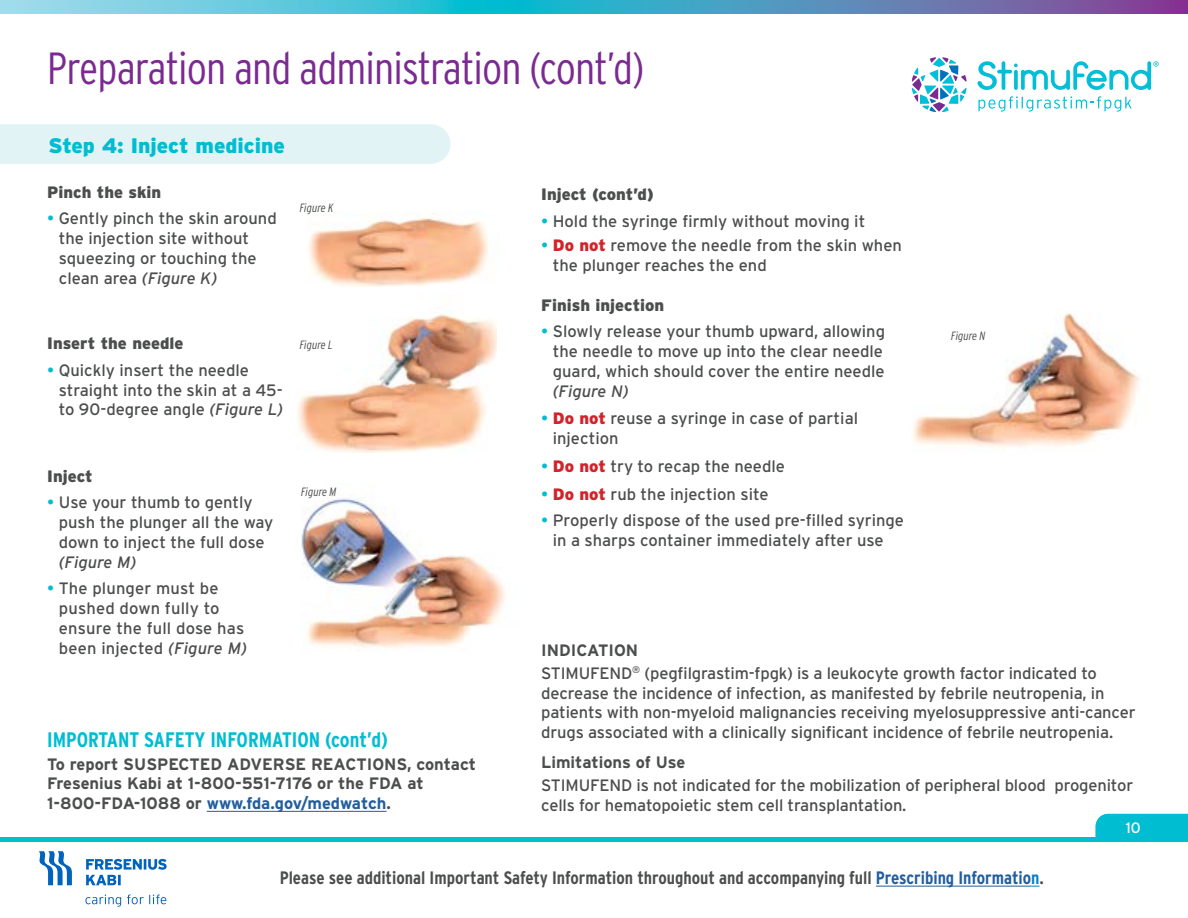
<style>
.page{position:relative;width:1188px;height:918px;background:#fff}
.page>*{position:absolute;margin:0;border:0;box-sizing:border-box;transform-origin:0 0}
.t1{font:300 45px "Interstate Condensed";letter-spacing:-.02em;color:#7a2a90}
.t2{font:700 21px "Interstate Condensed";color:#00bdd2}
.t3{font:900 21px "Interstate";color:#00bdd2}
.t4{font:700 18px "Interstate Condensed";color:#4c4d4d}
.t5{font:16.5px/19.8px "Interstate";letter-spacing:-.005em;color:#4c4d4d}
.t6{font:700 16.5px/19.8px "Interstate";color:#4c4d4d}
.t7{font:900 16.5px "Interstate";color:#4c4d4d}
.t8{font:italic 16.5px "Interstate";color:#4c4d4d}
.t9{font:15px "Interstate";color:#fff}
.t10{font:italic 300 12px "Interstate Condensed";color:#4c4d4d}
.s1{color:#00bdd2}
.s2{font-style:italic}
.s3{color:#215e9e}
.s4{font-weight:900;color:#d2232a}
.s5{font-weight:700}
.s6{color:#0081c9}
</style>
<div class="page">
<div style="left:0;top:837px;width:1188px;height:5px;background:#00bdd2"></div>
<svg style="left:39px;top:851px;width:33px;height:34px"></svg>
<svg style="left:86px;top:859px;width:81px;height:26px"></svg>
<svg style="left:85px;top:894px;width:81px;height:13px"></svg>
<svg style="left:1px;top:0;width:1187px;height:14px"></svg>
<hr style="left:876px;top:886px;width:155px;height:1px;background:#215e9e">
<svg style="left:912px;top:57px;width:55px;height:55px"></svg>
<svg style="left:977px;top:61px;width:182px;height:29px"></svg>
<svg style="left:978px;top:96px;width:154px;height:16px"></svg>
<div style="left:1096px;top:814px;width:92px;height:23px;background:#00bdd2"></div>
<div style="left:0;top:124px;width:451px;height:40px;background:#e2f3f6"></div>
<hr style="left:207px;top:811px;width:180px;height:1px;background:#215e9e">
<img style="left:308px;top:213px;width:180px;height:73px">
<img style="left:297px;top:313px;width:199px;height:139px">
<img style="left:301px;top:497px;width:205px;height:151px">
<img style="left:913px;top:313px;width:227px;height:135px">
<h1 class="t1" style="left:47px;top:42px;width:599px">Preparation and administration (cont’d)</h1>
<p class="t3" style="left:49px;top:134px;width:238px">Step 4: Inject medicine</p>
<p class="t7" style="left:47px;top:183px;width:116px">Pinch the skin</p>
<p class="t5" style="left:59px;top:209px;width:219px;text-indent:-12px"><span class="s1">•</span> Gently pinch the skin around the injection site without squeezing or touching the clean area <span class="s2">(Figure K)</span></p>
<p class="t10" style="left:300px;top:201px;width:35px">Figure K</p>
<p class="t7" style="left:47px;top:334px;width:138px">Insert the needle</p>
<p class="t5" style="left:59px;top:360px;width:226px;text-indent:-12px"><span class="s1">•</span> Quickly insert the needle straight into the skin at a 45- to 90-degree angle <span class="s2">(Figure L)</span></p>
<p class="t10" style="left:300px;top:338px;width:34px">Figure L</p>
<p class="t7" style="left:47px;top:467px;width:47px">Inject</p>
<p class="t5" style="left:59px;top:493px;width:216px;text-indent:-12px"><span class="s1">•</span> Use your thumb to gently push the plunger all the way down to inject the full dose</p>
<p class="t8" style="left:59px;top:553px;width:79px">(Figure M)</p>
<p class="t5" style="left:59px;top:579px;width:189px;text-indent:-12px"><span class="s1">•</span> The plunger must be pushed down fully to ensure the full dose has been injected <span class="s2">(Figure M)</span></p>
<p class="t10" style="left:301px;top:485px;width:37px">Figure M</p>
<p class="t2" style="left:47px;top:727px;width:342px">IMPORTANT SAFETY INFORMATION (cont’d)</p>
<p class="t6" style="left:47px;top:754px;width:430px">To report SUSPECTED ADVERSE REACTIONS, contact<br>Fresenius Kabi at 1-800-551-7176 or the FDA at<br>1-800-FDA-1088 or <span class="s3">www.fda.gov/medwatch</span>.</p>
<p class="t7" style="left:541px;top:185px;width:114px">Inject (cont’d)</p>
<p class="t5" style="left:541px;top:211px;width:326px"><span class="s1">•</span> Hold the syringe firmly without moving it</p>
<p class="t5" style="left:553px;top:235px;width:351px;text-indent:-12px"><span class="s1">•</span> <span class="s4">Do not</span> remove the needle from the skin when the plunger reaches the end</p>
<p class="t7" style="left:541px;top:296px;width:125px">Finish injection</p>
<p class="t5" style="left:553px;top:321px;width:334px;text-indent:-12px"><span class="s1">•</span> Slowly release your thumb upward, allowing the needle to move up into the clear needle guard, which should cover the entire needle</p>
<p class="t8" style="left:553px;top:382px;width:77px">(Figure N)</p>
<p class="t5" style="left:553px;top:409px;width:307px;text-indent:-12px"><span class="s1">•</span> <span class="s4">Do not</span> reuse a syringe in case of partial injection</p>
<p class="t5" style="left:541px;top:456px;width:245px"><span class="s1">•</span> <span class="s4">Do not</span> try to recap the needle</p>
<p class="t5" style="left:541px;top:484px;width:229px"><span class="s1">•</span> <span class="s4">Do not</span> rub the injection site</p>
<p class="t5" style="left:541px;top:510px;width:364px;text-align:center"><span class="s1">•</span> Properly dispose of the used pre-filled syringe in a sharps container immediately after use</p>
<p class="t10" style="left:951px;top:329px;width:36px">Figure N</p>
<p class="t5" style="left:541px;top:638px;width:557px;line-height:23.1px"><span class="s5">INDICATION<br></span>STIMUFEND<sup>®</sup> (pegfilgrastim-fpgk) is a leukocyte growth factor indicated to</p>
<p class="t5" style="left:541px;top:683px;width:596px">decrease the incidence of infection, as manifested by febrile neutropenia, in patients with non-myeloid malignancies receiving myelosuppressive anti-cancer drugs associated with a clinically significant incidence of febrile neutropenia.</p>
<p class="t6" style="left:541px;top:752px;width:146px">Limitations of Use</p>
<p class="t5" style="left:541px;top:775px;width:593px">STIMUFEND is not indicated for the mobilization of peripheral blood progenitor cells for hematopoietic stem cell transplantation.</p>
<p class="t9" style="left:1126px;top:819px;width:16px">10</p>
<p class="t4" style="left:280px;top:867px;width:766px">Please see additional Important Safety Information throughout and accompanying full <span class="s3">Prescribing Informatio</span><span class="s6">n</span>.</p>
</div>
